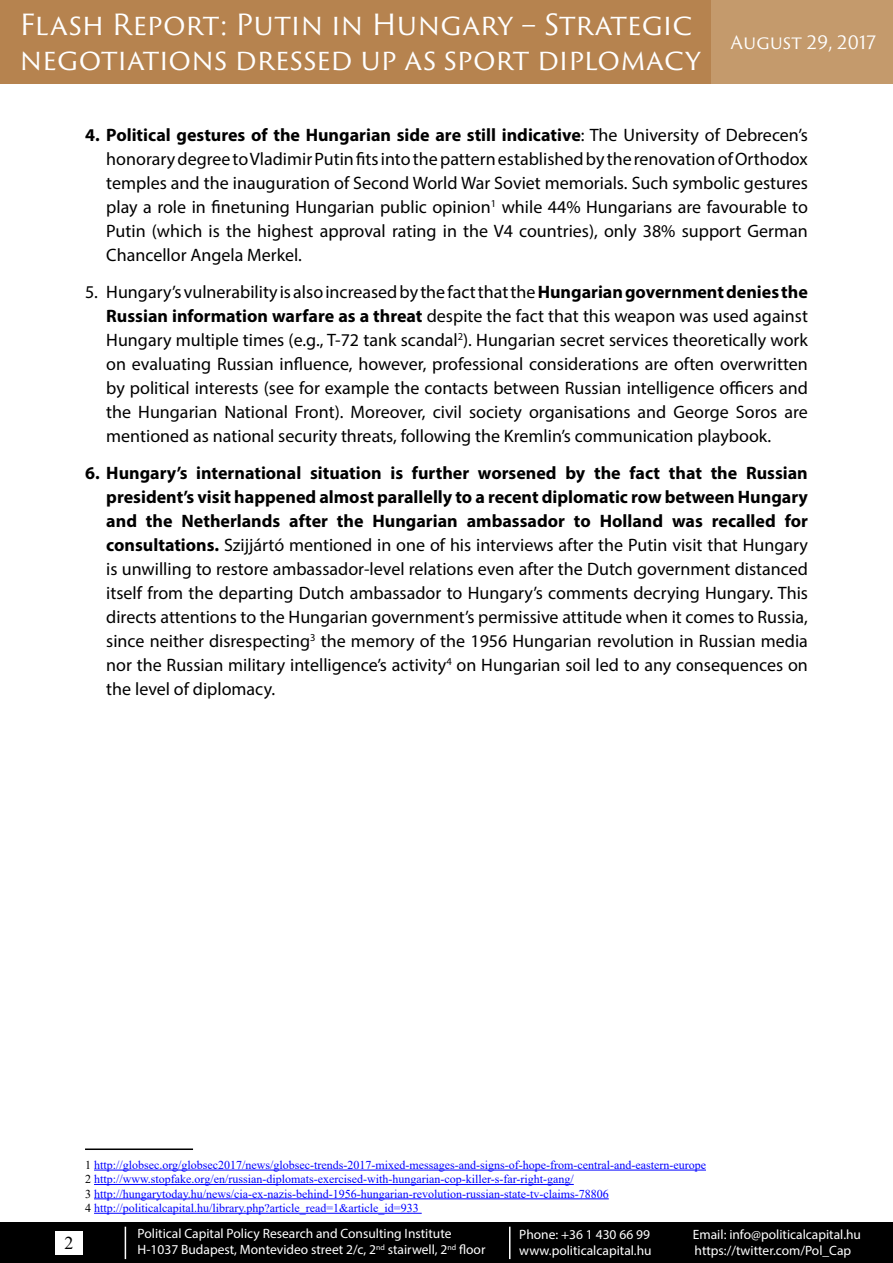
<style>
.page{position:relative;width:893px;height:1263px;background:#fff}
.page>*{position:absolute;margin:0;border:0;box-sizing:border-box;transform-origin:0 0}
.t1{font:28.5px/34.2px "Trajan Sans Pro";letter-spacing:-.005em;color:#fff}
.t2{font:18px/24px "Myriad Pro";color:#000;text-align:justify}
.t3{font:18px "Trajan Sans Pro";color:#fff}
.t4{font:18px "Times New Roman";color:#000}
.t5{font:13.5px/16.2px "Myriad Pro";color:#fff}
.t6{font:12px/14.4px "Times New Roman";color:#00f}
.s1{font-weight:700}
.s2{color:#000}
</style>
<div class="page">
<div style="left:0;top:1222px;width:893px;height:41px;background:#000"></div>
<hr style="left:125px;top:1227px;width:1px;height:32px;background:#fff">
<div style="left:55px;top:1231px;width:27px;height:23px;background:#fff"></div>
<hr style="left:509px;top:1227px;width:1px;height:32px;background:#fff">
<div style="left:0;top:0;width:893px;height:84px;background:#b6834f"></div>
<div style="left:711px;top:0;width:182px;height:84px;background:#c49a6c"></div>
<hr style="left:85px;top:1148px;width:108px;height:2px;background:#000">
<hr style="left:94px;top:1170px;width:612px;height:1px;background:#00f">
<hr style="left:94px;top:1184px;width:480px;height:1px;background:#00f">
<hr style="left:94px;top:1198px;width:515px;height:1px;background:#00f">
<hr style="left:94px;top:1213px;width:328px;height:1px;background:#00f">
<h1 class="t1" style="left:19px;top:8px;width:683px">Flash Report: Putin in Hungary – Strategic negotiations dressed up as sport diplomacy</h1>
<p class="t3" style="left:731px;top:29px;width:147px">August 29, 2017</p>
<p class="t2" style="left:106px;top:123px;width:703px;text-indent:-21px"><span class="s1">4. Political gestures of the Hungarian side are still indicative</span>: The University of Debrecen’s honorary degree to Vladimir Putin fits into the pattern established by the renovation of Orthodox temples and the inauguration of Second World War Soviet memorials. Such symbolic gestures play a role in finetuning Hungarian public opinion<sup>1</sup> while 44% Hungarians are favourable to Putin (which is the highest approval rating in the V4 countries), only 38% support German Chancellor Angela Merkel.</p>
<p class="t2" style="left:106px;top:279px;width:703px;text-indent:-21px">5. Hungary’s vulnerability is also increased by the fact that the <span class="s1">Hungarian government denies the Russian information warfare as a threat</span> despite the fact that this weapon was used against Hungary multiple times (e.g., T-72 tank scandal<sup>2</sup>). Hungarian secret services theoretically work on evaluating Russian influence, however, professional considerations are often overwritten by political interests (see for example the contacts between Russian intelligence officers and the Hungarian National Front). Moreover, civil society organisations and George Soros are mentioned as national security threats, following the Kremlin’s communication playbook.</p>
<p class="t2" style="left:106px;top:460px;width:703px;text-indent:-21px"><span class="s1">6. Hungary’s international situation is further worsened by the fact that the Russian president’s visit happened almost parallelly to a recent diplomatic row between Hungary and the Netherlands after the Hungarian ambassador to Holland was recalled for consultations.</span> Szijjártó mentioned in one of his interviews after the Putin visit that Hungary is unwilling to restore ambassador-level relations even after the Dutch government distanced itself from the departing Dutch ambassador to Hungary’s comments decrying Hungary. This directs attentions to the Hungarian government’s permissive attitude when it comes to Russia, since neither disrespecting<sup>3</sup> the memory of the 1956 Hungarian revolution in Russian media nor the Russian military intelligence’s activity<sup>4</sup> on Hungarian soil led to any consequences on the level of diplomacy.</p>
<p class="t4" style="left:64px;top:1230px;width:10px">2</p>
<p class="t6" style="left:85px;top:1157px;width:622px"><span class="s2">1</span> http://globsec.org/globsec2017/news/globsec-trends-2017-mixed-messages-and-signs-of-hope-from-central-and-eastern-europe <span class="s2">2</span> http://www.stopfake.org/en/russian-diplomats-exercised-with-hungarian-cop-killer-s-far-right-gang/<br><span class="s2">3</span> http://hungarytoday.hu/news/cia-ex-nazis-behind-1956-hungarian-revolution-russian-state-tv-claims-78806<br><span class="s2">4</span> http://politicalcapital.hu/library.php?article_read=1&amp;article_id=933</p>
<p class="t5" style="left:138px;top:1225px;width:349px">Political Capital Policy Research and Consulting Institute<br>H-1037 Budapest, Montevideo street 2/c, 2<sup>nd</sup> stairwell, 2<sup>nd</sup> floor</p>
<p class="t5" style="left:519px;top:1226px;width:132px">Phone: +36 1 430 66 99</p>
<p class="t5" style="left:693px;top:1226px;width:170px">Email: info@politicalcapital.hu</p>
<p class="t5" style="left:519px;top:1242px;width:134px">www.politicalcapital.hu</p>
<p class="t5" style="left:695px;top:1242px;width:158px">https://twitter.com/Pol_Cap</p>
</div>
